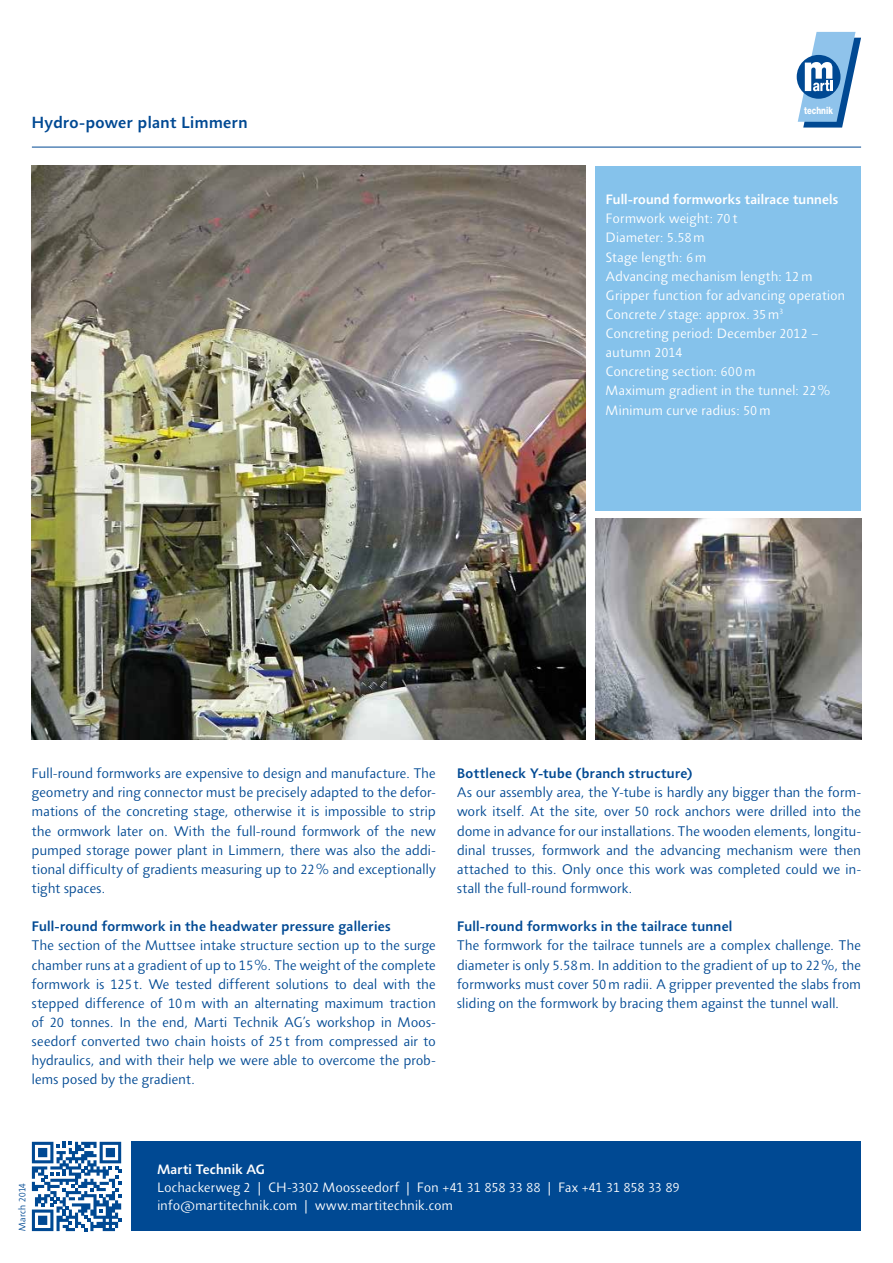
<style>
.page{position:relative;width:893px;height:1263px;background:#fff}
.page>*{position:absolute;margin:0;border:0;box-sizing:border-box;transform-origin:0 0}
.t1{font:500 16.5px "Agilita LT Pro";letter-spacing:.025em;color:#004993}
.t2{font:300 14.25px/19.2px "Agilita LT Pro";letter-spacing:.005em;color:#004993;text-align:justify}
.t3{font:500 14.1px "Agilita LT Pro";letter-spacing:.02em;color:#004993}
.t4{font:300 13.8px/19.2px "Agilita LT Pro";letter-spacing:.015em;color:#fff}
.t5{font:500 13.8px "Agilita LT Pro";letter-spacing:.015em;color:#fff}
.t6{font:800 10.05px "Helvetica Neue";color:#fff;scale:.77 1}
.t7{font:300 9.75px "Agilita LT Pro";letter-spacing:.015em;color:#004993}
</style>
<div class="page">
<div style="left:595px;top:166px;width:266px;height:344px;background:#85c2eb"></div>
<div style="left:132px;top:1142px;width:729px;height:89px;background:#004993"></div>
<img style="left:32px;top:166px;width:554px;height:574px">
<img style="left:595px;top:519px;width:266px;height:221px">
<hr style="left:32px;top:147px;width:829px;height:1px;background:#004993">
<svg style="left:32px;top:1142px;width:89px;height:89px"></svg>
<svg style="left:798px;top:32px;width:63px;height:96px"></svg>
<p class="t1" style="left:32px;top:110px;width:217px">Hydro-power plant Limmern</p>
<p class="t6" style="left:804px;top:104px;width:39px">technik</p>
<p class="t5" style="left:606px;top:190px;width:234px">Full-round formworks tailrace tunnels</p>
<p class="t4" style="left:606px;top:209px;width:241px">Formwork weight: 70 t<br>Diameter: 5.58 m<br>Stage length: 6 m<br>Advancing mechanism length: 12 m<br>Gripper function for advancing operation<br>Concrete / stage: approx. 35 m<sup>3<br></sup>Concreting period: December 2012 – autumn 2014<br>Concreting section: 600 m<br>Maximum gradient in the tunnel: 22%<br>Minimum curve radius: 50 m</p>
<p class="t2" style="left:32px;top:764px;width:405px">Full-round formworks are expensive to design and manufacture. The geometry and ring connector must be precisely adapted to the defor&shy;mations of the concreting stage, otherwise it is impossible to strip the ormwork later on. With the full-round formwork of the new pumped storage power plant in Limmern, there was also the addi&shy;tional difficulty of gradients measuring up to 22% and exceptionally tight spaces.</p>
<p class="t3" style="left:32px;top:917px;width:360px">Full-round formwork in the headwater pressure galleries</p>
<p class="t2" style="left:32px;top:936px;width:405px">The section of the Muttsee intake structure section up to the surge chamber runs at a gradient of up to 15%. The weight of the complete formwork is 125 t. We tested different solutions to deal with the stepped difference of 10m with an alternating maximum traction of 20 tonnes. In the end, Marti Technik AG’s workshop in Moos&shy;seedorf converted two chain hoists of 25 t from compressed air to hydraulics, and with their help we were able to overcome the prob&shy;lems posed by the gradient.</p>
<p class="t3" style="left:457px;top:763px;width:237px">Bottleneck Y-tube (branch structure)</p>
<p class="t2" style="left:457px;top:783px;width:406px">As our assembly area, the Y-tube is hardly any bigger than the form&shy;work itself. At the site, over 50 rock anchors were drilled into the dome in advance for our installations. The wooden elements, longitu&shy;dinal trusses, formwork and the advancing mechanism were then attached to this. Only once this work was completed could we in&shy;stall the full-round formwork.</p>
<p class="t3" style="left:457px;top:917px;width:277px">Full-round formworks in the tailrace tunnel</p>
<p class="t2" style="left:457px;top:936px;width:405px">The formwork for the tailrace tunnels are a complex challenge. The diameter is only 5.58m. In addition to the gradient of up to 22%, the formworks must cover 50m radii. A gripper prevented the slabs from sliding on the formwork by bracing them against the tunnel wall.</p>
<p class="t7" style="left:15px;top:1231px;width:50px;rotate:-90deg">March 2014</p>
<p class="t5" style="left:157px;top:1159px;width:109px">Marti Technik AG</p>
<p class="t4" style="left:157px;top:1178px;width:524px;line-height:18px">Lochackerweg 2 | CH-3302 Moosseedorf | Fon +41 31 858 33 88 | Fax +41 31 858 33 89 info@martitechnik.com | www.martitechnik.com</p>
</div>
